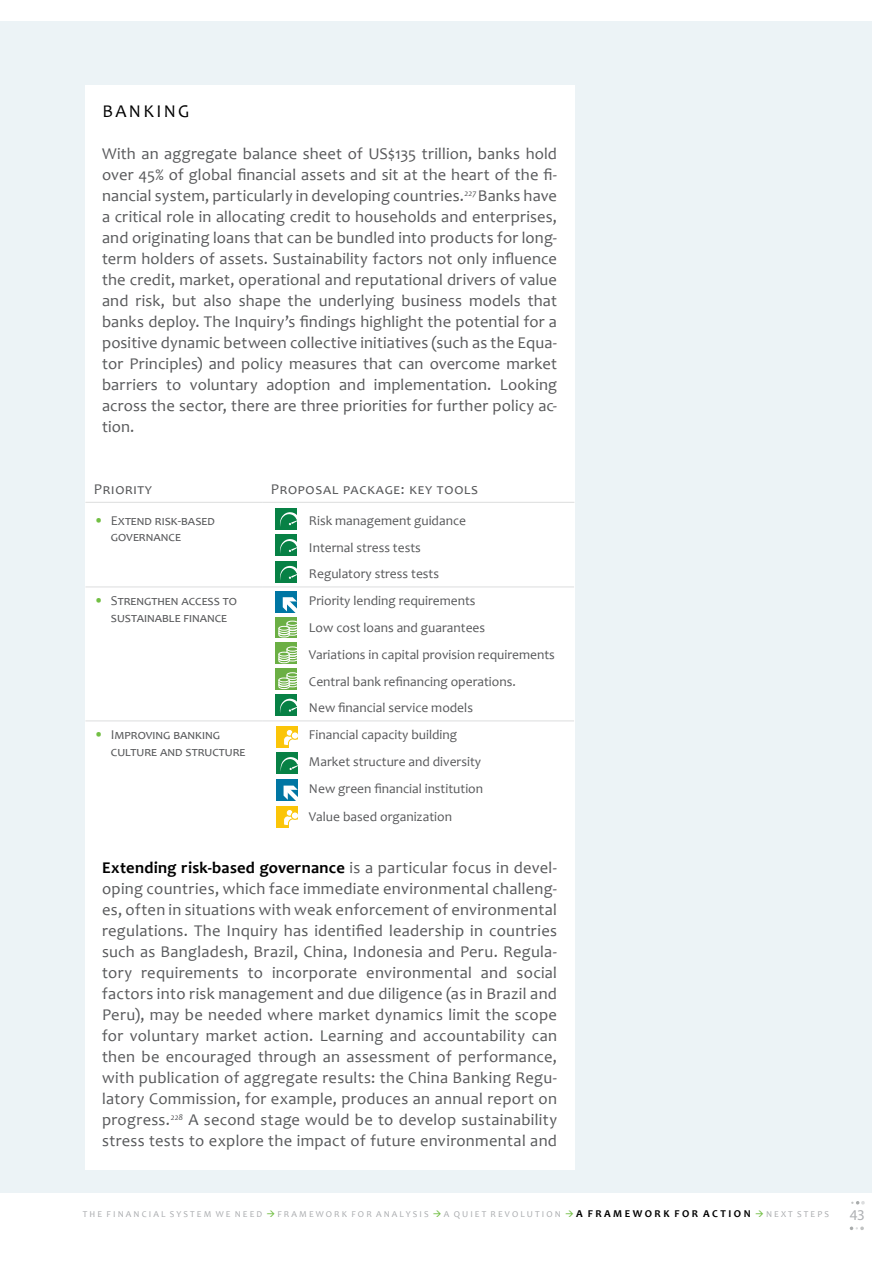
<style>
.page{position:relative;width:893px;height:1263px;background:#fff}
.page>*{position:absolute;margin:0;border:0;box-sizing:border-box;transform-origin:0 0}
.t1{font:18px "Candara";letter-spacing:.13em;color:#000}
.t2{font:16.5px/21px "Candara";letter-spacing:.015em;color:#58595b;text-align:justify}
.t3{font:15px "Candara";letter-spacing:.07em;color:#58595b}
.t4{font:15px "Myriad Pro";color:#afb1b4}
.t5{font:13.5px/26.8px "Candara";color:#58595b}
.t6{font:13.5px/16.5px "Candara";letter-spacing:.055em;color:#58595b;text-align:center}
.t7{font:13.5px/16.5px "Candara";letter-spacing:.03em;color:#58595b}
.t8{font:9px "Candara";letter-spacing:.235em;color:#a7a9ac}
.s1{font-size:15px;color:#72bf44}
.s2{font-weight:700;color:#000}
.s3{color:#72bf44}
.s4{font-weight:700;font-size:10.5px;color:#000}
</style>
<div class="page">
<div style="left:0;top:21px;width:872px;height:1172px;background:#ecf3f6"></div>
<svg style="left:850px;top:1226px;width:14px;height:4px"></svg>
<svg style="left:851px;top:1201px;width:14px;height:4px"></svg>
<div style="left:85px;top:85px;width:489px;height:1084px;background:#fff"></div>
<svg style="left:262px;top:508px;width:312px;height:320px"></svg>
<hr style="left:262px;top:502px;width:312px;height:1px;background:#dcddde">
<hr style="left:85px;top:502px;width:177px;height:1px;background:#dcddde">
<hr style="left:262px;top:586px;width:312px;height:1px;background:#dcddde">
<hr style="left:262px;top:720px;width:312px;height:1px;background:#dcddde">
<hr style="left:85px;top:586px;width:177px;height:1px;background:#dcddde">
<hr style="left:85px;top:720px;width:177px;height:1px;background:#dcddde">
<div style="left:276px;top:643px;width:21px;height:21px;background:#6baf44"></div>
<svg style="left:278px;top:647px;width:19px;height:16px"></svg>
<div style="left:276px;top:669px;width:21px;height:21px;background:#6baf44"></div>
<svg style="left:278px;top:672px;width:19px;height:17px"></svg>
<div style="left:276px;top:508px;width:21px;height:21px;background:#078145"></div>
<svg style="left:280px;top:512px;width:17px;height:15px"></svg>
<div style="left:276px;top:535px;width:21px;height:21px;background:#078145"></div>
<svg style="left:280px;top:539px;width:17px;height:14px"></svg>
<div style="left:276px;top:562px;width:21px;height:21px;background:#078145"></div>
<svg style="left:280px;top:566px;width:17px;height:14px"></svg>
<div style="left:276px;top:694px;width:21px;height:22px;background:#078145"></div>
<svg style="left:280px;top:699px;width:17px;height:14px"></svg>
<div style="left:276px;top:753px;width:22px;height:21px;background:#078145"></div>
<svg style="left:281px;top:757px;width:17px;height:14px"></svg>
<div style="left:276px;top:617px;width:21px;height:21px;background:#6baf44"></div>
<svg style="left:278px;top:621px;width:19px;height:16px"></svg>
<div style="left:276px;top:591px;width:21px;height:21px;background:#0076a3"></div>
<svg style="left:282px;top:597px;width:15px;height:15px"></svg>
<div style="left:276px;top:779px;width:22px;height:22px;background:#0076a3"></div>
<svg style="left:283px;top:785px;width:15px;height:16px"></svg>
<div style="left:276px;top:726px;width:22px;height:21px;background:#fbc508"></div>
<div style="left:286px;top:729px;width:7px;height:7px;background:#fff;border-radius:50%"></div>
<div style="left:286px;top:729px;width:7px;height:7px;border:1px solid #fbc508;border-radius:50%"></div>
<svg style="left:284px;top:732px;width:14px;height:15px"></svg>
<div style="left:276px;top:806px;width:22px;height:21px;background:#fbc508"></div>
<div style="left:286px;top:809px;width:7px;height:7px;background:#fff;border-radius:50%"></div>
<div style="left:286px;top:809px;width:7px;height:7px;border:1px solid #fbc508;border-radius:50%"></div>
<svg style="left:284px;top:812px;width:14px;height:15px"></svg>
<p class="t1" style="left:102px;top:100px;width:88px">BANKING</p>
<p class="t2" style="left:102px;top:143px;width:456px">With an aggregate balance sheet of US$135 trillion, banks hold over 45% of global financial assets and sit at the heart of the fi&shy;nancial system, particularly in developing countries.<sup>227</sup> Banks have a critical role in allocating credit to households and enterprises, and originating loans that can be bundled into products for long&shy;term holders of assets. Sustainability factors not only influence the credit, market, operational and reputational drivers of value and risk, but also shape the underlying business models that banks deploy. The Inquiry’s findings highlight the potential for a positive dynamic between collective initiatives (such as the Equa&shy;tor Principles) and policy measures that can overcome market barriers to voluntary adoption and implementation. Looking across the sector, there are three priorities for further policy ac&shy;tion.</p>
<p class="t3" style="left:94px;top:479px;width:60px">Priority</p>
<p class="t3" style="left:271px;top:479px;width:209px">Proposal package: key tools</p>
<p class="t7" style="left:111px;top:512px;width:106px;text-indent:-17px"><span class="s1">•</span> Extend risk-based governance</p>
<p class="t5" style="left:309px;top:507px;width:159px">Risk management guidance<br>Internal stress tests<br>Regulatory stress tests</p>
<p class="t6" style="left:94px;top:592px;width:145px"><span class="s1">•</span> Strengthen access to sustainable finance</p>
<p class="t5" style="left:309px;top:587px;width:247px">Priority lending requirements<br>Low cost loans and guarantees<br>Variations in capital provision requirements Central bank refinancing operations.<br>New financial service models</p>
<p class="t6" style="left:111px;top:726px;width:136px;text-align:left;text-indent:-17px"><span class="s1">•</span> Improving banking culture and structure</p>
<p class="t5" style="left:309px;top:721px;width:176px">Financial capacity building<br>Market structure and diversity<br>New green financial institution</p>
<p class="t5" style="left:309px;top:803px;width:145px">Value based organization</p>
<p class="t2" style="left:102px;top:857px;width:456px"><span class="s2">Extending risk-based governance</span> is a particular focus in devel&shy;oping countries, which face immediate environmental challeng&shy;es, often in situations with weak enforcement of environmental regulations. The Inquiry has identified leadership in countries such as Bangladesh, Brazil, China, Indonesia and Peru. Regula&shy;tory requirements to incorporate environmental and social factors into risk management and due diligence (as in Brazil and Peru), may be needed where market dynamics limit the scope for voluntary market action. Learning and accountability can then be encouraged through an assessment of performance, with publication of aggregate results: the China Banking Regu&shy;latory Commission, for example, produces an annual report on progress.<sup>228</sup> A second stage would be to develop sustainability stress tests to explore the impact of future environmental and</p>
<p class="t8" style="left:83px;top:1208px;width:748px">THE FINANCIAL SYSTEM WE NEED <span class="s3">→</span>FRAMEWORK FOR ANALYSIS <span class="s3">→</span> A QUIET REVOLUTION <span class="s3">→</span><span class="s4">A FRAMEWORK FOR ACTION</span> <span class="s3">→</span>NEXT STEPS</p>
<p class="t4" style="left:850px;top:1205px;width:17px">43</p>
</div>
